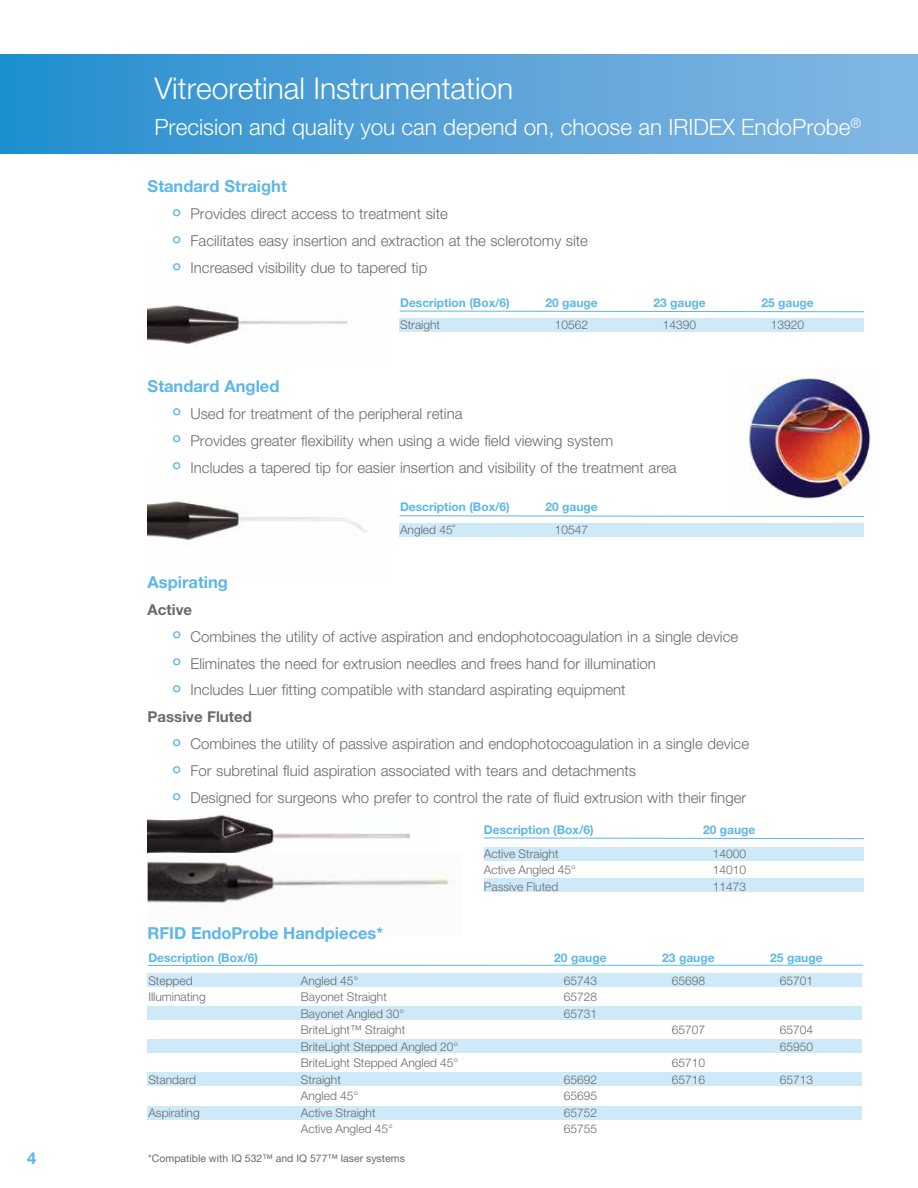
<style>
.page{position:relative;width:918px;height:1188px;background:#fff}
.page>*{position:absolute;margin:0;border:0;box-sizing:border-box;transform-origin:0 0}
.t1{font:300 30px "Helvetica Neue";color:#fff}
.t2{font:300 22.5px "Helvetica Neue";color:#fff}
.t3{font:700 16.5px "Helvetica Neue";color:#5cb7e7}
.t4{font:300 15px/27px "Helvetica Neue";color:#696a6d}
.t5{font:700 15px "Helvetica Neue";color:#696a6d}
.t6{font:300 12px "Helvetica Neue";color:#696a6d}
.t7{font:700 12px "Helvetica Neue";color:#5cb7e7}
.t8{font:10.5px "Helvetica Neue";color:#696a6d}
.s1{font-family:"Arial";font-weight:400;font-size:27px;color:#5cb7e7}
</style>
<div class="page">
<div style="left:399px;top:523px;width:464px;height:14px;background:#cee9f7"></div>
<img style="left:148px;top:501px;width:219px;height:40px">
<img style="left:148px;top:305px;width:200px;height:39px">
<div style="left:0;top:55px;width:918px;height:98px;background:linear-gradient(to right,#258fcf,#86b7e3)"></div>
<img style="left:749px;top:368px;width:122px;height:135px">
<div style="left:484px;top:847px;width:380px;height:14px;background:#cee9f7"></div>
<div style="left:484px;top:878px;width:380px;height:14px;background:#cee9f7"></div>
<svg style="left:484px;top:837px;width:380px;height:2px"></svg>
<img style="left:148px;top:814px;width:263px;height:39px">
<img style="left:148px;top:858px;width:301px;height:46px">
<svg style="left:399px;top:515px;width:465px;height:2px"></svg>
<svg style="left:399px;top:310px;width:465px;height:3px"></svg>
<div style="left:399px;top:318px;width:464px;height:14px;background:#cee9f7"></div>
<div style="left:148px;top:973px;width:714px;height:14px;background:#cee9f7"></div>
<hr style="left:148px;top:965px;width:715px;height:1px;background:#5cb7e7">
<div style="left:148px;top:1006px;width:714px;height:14px;background:#cee9f7"></div>
<div style="left:148px;top:1039px;width:714px;height:14px;background:#cee9f7"></div>
<div style="left:148px;top:1106px;width:714px;height:14px;background:#cee9f7"></div>
<div style="left:148px;top:1072px;width:714px;height:14px;background:#cee9f7"></div>
<h1 class="t1" style="left:154px;top:70px;width:360px">Vitreoretinal Instrumentation</h1>
<h2 class="t2" style="left:154px;top:114px;width:708px">Precision and quality you can depend on, choose an IRIDEX EndoProbe<sup>®</sup></h2>
<p class="t3" style="left:148px;top:176px;width:141px">Standard Straight</p>
<p class="t4" style="left:172px;top:200px;width:418px"><span class="s1">°</span> Provides direct access to treatment site<br><span class="s1">°</span> Facilitates easy insertion and extraction at the sclerotomy site <span class="s1">°</span> Increased visibility due to tapered tip</p>
<p class="t7" style="left:400px;top:295px;width:111px">Description (Box/6)</p>
<p class="t7" style="left:546px;top:295px;width:54px">20 gauge</p>
<p class="t7" style="left:654px;top:295px;width:54px">23 gauge</p>
<p class="t7" style="left:762px;top:295px;width:54px">25 gauge</p>
<p class="t6" style="left:400px;top:318px;width:42px">Straight</p>
<p class="t6" style="left:555px;top:318px;width:35px">10562</p>
<p class="t6" style="left:663px;top:318px;width:35px">14390</p>
<p class="t6" style="left:771px;top:318px;width:35px">13920</p>
<p class="t3" style="left:148px;top:376px;width:133px">Standard Angled</p>
<p class="t4" style="left:172px;top:400px;width:507px"><span class="s1">°</span> Used for treatment of the peripheral retina<br><span class="s1">°</span> Provides greater flexibility when using a wide field viewing system<br><span class="s1">°</span> Includes a tapered tip for easier insertion and visibility of the treatment area</p>
<p class="t7" style="left:400px;top:500px;width:111px">Description (Box/6)</p>
<p class="t7" style="left:545px;top:500px;width:54px">20 gauge</p>
<p class="t6" style="left:400px;top:522px;width:56px">Angled 45˚</p>
<p class="t6" style="left:555px;top:522px;width:35px">10547</p>
<p class="t3" style="left:148px;top:572px;width:82px">Aspirating</p>
<p class="t5" style="left:148px;top:600px;width:46px">Active</p>
<p class="t4" style="left:172px;top:622px;width:568px"><span class="s1">°</span> Combines the utility of active aspiration and endophotocoagulation in a single device</p>
<p class="t4" style="left:172px;top:649px;width:486px"><span class="s1">°</span> Eliminates the need for extrusion needles and frees hand for illumination</p>
<p class="t4" style="left:172px;top:676px;width:456px"><span class="s1">°</span> Includes Luer fitting compatible with standard aspirating equipment</p>
<p class="t5" style="left:148px;top:708px;width:106px">Passive Fluted</p>
<p class="t4" style="left:172px;top:730px;width:579px"><span class="s1">°</span> Combines the utility of passive aspiration and endophotocoagulation in a single device</p>
<p class="t4" style="left:172px;top:757px;width:466px"><span class="s1">°</span> For subretinal fluid aspiration associated with tears and detachments</p>
<p class="t4" style="left:172px;top:784px;width:576px"><span class="s1">°</span> Designed for surgeons who prefer to control the rate of fluid extrusion with their finger</p>
<p class="t7" style="left:484px;top:822px;width:111px">Description (Box/6)</p>
<p class="t7" style="left:703px;top:822px;width:54px">20 gauge</p>
<p class="t6" style="left:484px;top:846px;width:76px">Active Straight</p>
<p class="t6" style="left:713px;top:846px;width:35px">14000</p>
<p class="t6" style="left:484px;top:863px;width:94px">Active Angled 45°</p>
<p class="t6" style="left:713px;top:863px;width:35px">14010</p>
<p class="t6" style="left:484px;top:879px;width:76px">Passive Fluted</p>
<p class="t6" style="left:713px;top:879px;width:35px">11473</p>
<p class="t3" style="left:148px;top:923px;width:237px">RFID EndoProbe Handpieces*</p>
<p class="t7" style="left:148px;top:950px;width:111px">Description (Box/6)</p>
<p class="t7" style="left:554px;top:950px;width:54px">20 gauge</p>
<p class="t7" style="left:662px;top:950px;width:54px">23 gauge</p>
<p class="t7" style="left:770px;top:950px;width:54px">25 gauge</p>
<p class="t6" style="left:148px;top:973px;width:46px">Stepped</p>
<p class="t6" style="left:301px;top:973px;width:59px">Angled 45°</p>
<p class="t6" style="left:564px;top:973px;width:35px">65743</p>
<p class="t6" style="left:672px;top:973px;width:35px">65698</p>
<p class="t6" style="left:780px;top:973px;width:35px">65701</p>
<p class="t6" style="left:148px;top:990px;width:59px">Illuminating</p>
<p class="t6" style="left:301px;top:990px;width:88px">Bayonet Straight</p>
<p class="t6" style="left:564px;top:990px;width:35px">65728</p>
<p class="t6" style="left:301px;top:1006px;width:105px">Bayonet Angled 30°</p>
<p class="t6" style="left:564px;top:1006px;width:35px">65731</p>
<p class="t6" style="left:301px;top:1023px;width:106px">BriteLight™ Straight</p>
<p class="t6" style="left:672px;top:1023px;width:35px">65707</p>
<p class="t6" style="left:780px;top:1023px;width:35px">65704</p>
<p class="t6" style="left:301px;top:1039px;width:159px">BriteLight Stepped Angled 20°</p>
<p class="t6" style="left:780px;top:1039px;width:35px">65950</p>
<p class="t6" style="left:301px;top:1056px;width:159px">BriteLight Stepped Angled 45°</p>
<p class="t6" style="left:672px;top:1056px;width:35px">65710</p>
<p class="t6" style="left:148px;top:1072px;width:49px">Standard</p>
<p class="t6" style="left:301px;top:1072px;width:42px">Straight</p>
<p class="t6" style="left:564px;top:1072px;width:35px">65692</p>
<p class="t6" style="left:672px;top:1072px;width:35px">65716</p>
<p class="t6" style="left:780px;top:1072px;width:35px">65713</p>
<p class="t6" style="left:301px;top:1089px;width:59px">Angled 45°</p>
<p class="t6" style="left:564px;top:1089px;width:35px">65695</p>
<p class="t6" style="left:148px;top:1105px;width:53px">Aspirating</p>
<p class="t6" style="left:301px;top:1105px;width:76px">Active Straight</p>
<p class="t6" style="left:564px;top:1105px;width:35px">65752</p>
<p class="t6" style="left:301px;top:1122px;width:94px">Active Angled 45°</p>
<p class="t6" style="left:564px;top:1122px;width:35px">65755</p>
<p class="t3" style="left:27px;top:1147px;width:11px">4</p>
<p class="t8" style="left:148px;top:1152px;width:258px">*Compatible with IQ 532™ and IQ 577™ laser systems</p>
</div>
